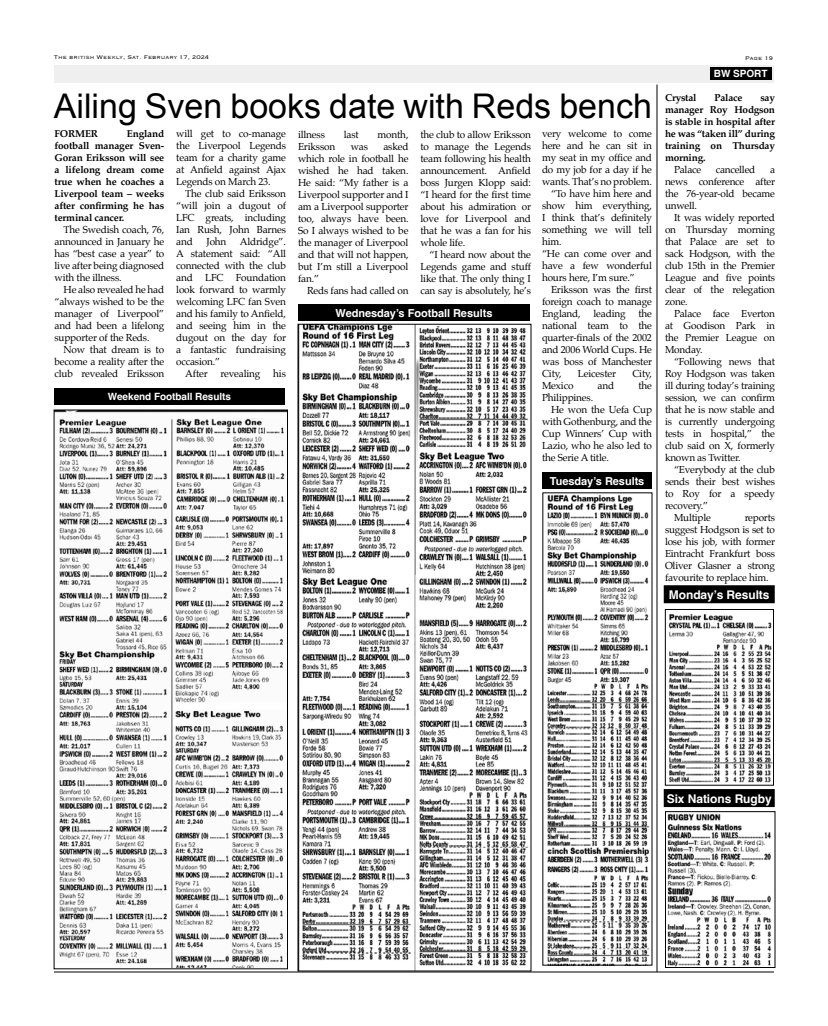
<style>
.page{position:relative;width:828px;height:1026px;background:#fff}
.page>*{position:absolute;margin:0;border:0;box-sizing:border-box;transform-origin:0 0}
.t1{font:34px "Arial";color:#000}
.t2{font:700 12px "Helvetica";letter-spacing:-.005em;color:#fff}
.t3{font:700 11px "Helvetica";letter-spacing:-.005em;color:#fff}
.t4{font:10px/12px "Palatino";letter-spacing:-.015em;color:#000;text-align:justify}
.t5{font:700 10px/12px "Palatino";letter-spacing:-.02em;color:#000;text-align:justify}
.t6{font:700 10px "Helvetica";letter-spacing:-.005em;color:#fff}
.t7{font:300 7px "Copperplate";color:#000}
</style>
<div class="page">
<hr style="left:54px;top:972px;width:720px;height:1px;background:#000">
<div style="left:54px;top:65px;width:720px;height:18px;background:#efeff0"></div>
<div style="left:710px;top:67px;width:62px;height:13px;background:#000"></div>
<div style="left:542px;top:472px;width:110px;height:17px;background:#000"></div>
<div style="left:54px;top:388px;width:231px;height:17px;background:#000"></div>
<div style="left:664px;top:586px;width:110px;height:17px;background:#000"></div>
<div style="left:298px;top:304px;width:232px;height:18px;background:#000"></div>
<img style="left:56px;top:412px;width:230px;height:555px">
<div style="left:54px;top:410px;width:234px;height:559px;border:1px solid #000"></div>
<img style="left:667px;top:813px;width:105px;height:153px">
<div style="left:665px;top:811px;width:111px;height:157px;border:1px solid #000"></div>
<img style="left:547px;top:495px;width:103px;height:468px">
<img style="left:302px;top:326px;width:227px;height:643px">
<div style="left:298px;top:324px;width:233px;height:647px;border:1px solid #000"></div>
<img style="left:668px;top:614px;width:104px;height:169px">
<div style="left:665px;top:609px;width:109px;height:177px;border:1px solid #000"></div>
<div style="left:664px;top:790px;width:110px;height:17px;background:#000"></div>
<div style="left:664px;top:789px;width:110px;height:18px;border:1px solid #000"></div>
<hr style="left:657px;top:85px;width:1px;height:887px;background:#000">
<p class="t7" style="left:54px;top:54px;width:157px">The british Weekly, Sat. February 17, 2024</p>
<p class="t7" style="left:745px;top:55px;width:29px">Page 19</p>
<p class="t6" style="left:710px;top:71px;width:52px">Brits in LA</p>
<p class="t6" style="left:714px;top:69px;width:55px">BW SPORT</p>
<h1 class="t1" style="left:54px;top:87px;width:600px">Ailing Sven books date with Reds bench</h1>
<p class="t5" style="left:54px;top:129px;width:111px;text-indent:72px">England football manager Sven-Goran Eriksson will see a lifelong dream come true when he coaches a Liverpool team – weeks after confirming he has terminal cancer.</p>
<p class="t4" style="left:54px;top:225px;width:111px;text-indent:9px">The Swedish coach, 76, announced in January he has “best case a year” to live after being diagnosed with the illness.</p>
<p class="t4" style="left:54px;top:285px;width:111px;text-indent:9px">He also revealed he had “always wished to be the manager of Liverpool” and had been a lifelong supporter of the Reds.</p>
<p class="t4" style="left:54px;top:345px;width:111px;text-indent:9px">Now that dream is to become a reality after the club revealed Eriksson</p>
<p class="t5" style="left:54px;top:129px;width:45px">FORMER</p>
<p class="t4" style="left:176px;top:129px;width:111px">will get to co-manage the Liverpool Legends team for a charity game at Anfield against Ajax Legends on March 23.</p>
<p class="t4" style="left:176px;top:189px;width:111px;text-indent:9px">The club said Eriksson “will join a dugout of LFC greats, including Ian Rush, John Barnes and</p>
<p class="t4" style="left:206px;top:237px;width:21px">John</p>
<p class="t4" style="left:240px;top:237px;width:48px">Aldridge”.</p>
<p class="t4" style="left:176px;top:249px;width:111px">A statement said: “All</p>
<p class="t4" style="left:176px;top:261px;width:111px">connected with the club</p>
<p class="t4" style="left:176px;top:273px;width:111px">and LFC Foundation</p>
<p class="t4" style="left:176px;top:285px;width:111px">look forward to warmly</p>
<p class="t4" style="left:176px;top:297px;width:111px">welcoming LFC fan Sven</p>
<p class="t4" style="left:176px;top:309px;width:111px">and his family to Anfield,</p>
<p class="t4" style="left:176px;top:321px;width:111px">and seeing him in the</p>
<p class="t4" style="left:176px;top:333px;width:111px">dugout on the day for</p>
<p class="t4" style="left:176px;top:345px;width:111px">a fantastic fundraising</p>
<p class="t4" style="left:176px;top:357px;width:45px">occasion.”</p>
<p class="t4" style="left:185px;top:369px;width:24px">After</p>
<p class="t4" style="left:221px;top:369px;width:42px">revealing</p>
<p class="t4" style="left:273px;top:369px;width:14px">his</p>
<p class="t6" style="left:108px;top:393px;width:125px">Weekend Football Results</p>
<p class="t4" style="left:298px;top:129px;width:28px">illness</p>
<p class="t4" style="left:344px;top:129px;width:16px">last</p>
<p class="t4" style="left:378px;top:129px;width:32px">month,</p>
<p class="t4" style="left:298px;top:141px;width:39px">Eriksson</p>
<p class="t4" style="left:351px;top:141px;width:19px">was</p>
<p class="t4" style="left:298px;top:141px;width:112px;text-indent:85px">asked which role in football he wished he had taken.<br>He said: “My father is a Liverpool supporter and I am a Liverpool supporter too, always have been.<br>So I always wished to be the manager of Liverpool and that will not happen, but I’m still a Liverpool fan.”</p>
<p class="t4" style="left:307px;top:285px;width:103px">Reds fans had called on</p>
<p class="t4" style="left:420px;top:129px;width:112px">the club to allow Eriksson to manage the Legends team following his health announcement. Anfield boss Jurgen Klopp said: “I heard for the first time about his admiration or love for Liverpool and that he was a fan for his whole life.</p>
<p class="t4" style="left:420px;top:249px;width:112px;text-indent:9px">“I heard now about the Legends game and stuff like that. The only thing I can say is absolutely, he’s</p>
<p class="t3" style="left:336px;top:309px;width:158px">Wednesday’s Football Results</p>
<p class="t4" style="left:542px;top:129px;width:112px">very welcome to come</p>
<p class="t4" style="left:542px;top:141px;width:112px">here and he can sit in</p>
<p class="t4" style="left:542px;top:153px;width:112px">my seat in my office and</p>
<p class="t4" style="left:542px;top:165px;width:111px">do my job for a day if he</p>
<p class="t4" style="left:542px;top:177px;width:111px">wants. That’s no problem.</p>
<p class="t4" style="left:551px;top:189px;width:102px">“To have him here and</p>
<p class="t4" style="left:542px;top:201px;width:111px">show him everything,</p>
<p class="t4" style="left:542px;top:213px;width:112px">I think that’s definitely</p>
<p class="t4" style="left:542px;top:225px;width:111px">something we will tell</p>
<p class="t4" style="left:542px;top:237px;width:21px">him.</p>
<p class="t4" style="left:542px;top:249px;width:111px">“He can come over and</p>
<p class="t4" style="left:542px;top:261px;width:112px">have a few wonderful</p>
<p class="t4" style="left:542px;top:273px;width:94px">hours here, I’m sure.”</p>
<p class="t4" style="left:551px;top:285px;width:103px">Eriksson was the first</p>
<p class="t4" style="left:542px;top:297px;width:112px">foreign coach to manage</p>
<p class="t4" style="left:542px;top:309px;width:40px">England,</p>
<p class="t4" style="left:594px;top:309px;width:34px">leading</p>
<p class="t4" style="left:542px;top:309px;width:112px;text-indent:96px">the national team to the quarter-finals of the 2002 and 2006 World Cups. He was boss of Manchester City,</p>
<p class="t4" style="left:578px;top:369px;width:40px">Leicester</p>
<p class="t4" style="left:632px;top:369px;width:21px">City,</p>
<p class="t4" style="left:542px;top:381px;width:33px">Mexico</p>
<p class="t4" style="left:598px;top:381px;width:18px">and</p>
<p class="t4" style="left:638px;top:381px;width:15px">the</p>
<p class="t4" style="left:542px;top:393px;width:53px">Philippines.</p>
<p class="t4" style="left:551px;top:405px;width:103px">He won the Uefa Cup</p>
<p class="t4" style="left:542px;top:417px;width:111px">with Gothenburg, and the</p>
<p class="t4" style="left:542px;top:429px;width:111px">Cup Winners’ Cup with</p>
<p class="t4" style="left:542px;top:441px;width:111px">Lazio, who he also led to</p>
<p class="t4" style="left:542px;top:453px;width:68px">the Serie A title.</p>
<p class="t3" style="left:550px;top:476px;width:96px">Tuesday’s Results</p>
<p class="t5" style="left:665px;top:93px;width:33px">Crystal</p>
<p class="t5" style="left:715px;top:93px;width:29px">Palace</p>
<p class="t5" style="left:665px;top:93px;width:112px;text-indent:95px">say manager Roy Hodgson is stable in hospital after he was “taken ill” during training on Thursday morning.</p>
<p class="t4" style="left:674px;top:165px;width:29px">Palace</p>
<p class="t4" style="left:716px;top:165px;width:41px">cancelled</p>
<p class="t4" style="left:665px;top:165px;width:112px;text-indent:105px">a news conference after the 76-year-old became unwell.</p>
<p class="t4" style="left:665px;top:213px;width:112px;text-indent:9px">It was widely reported on Thursday morning that Palace are set to sack Hodgson, with the club 15th in the Premier League and five points clear of the relegation zone.</p>
<p class="t4" style="left:665px;top:309px;width:111px;text-indent:9px">Palace face Everton at Goodison Park in the Premier League on Monday.</p>
<p class="t4" style="left:665px;top:357px;width:112px;text-indent:9px">“Following news that Roy Hodgson was taken ill during today’s training session, we can confirm that he is now stable and is currently undergoing tests in hospital,” the club said on X, formerly known as Twitter.</p>
<p class="t4" style="left:674px;top:465px;width:102px">“Everybody at the club</p>
<p class="t4" style="left:665px;top:477px;width:111px">sends their best wishes</p>
<p class="t4" style="left:665px;top:489px;width:112px">to Roy for a speedy</p>
<p class="t4" style="left:665px;top:501px;width:45px">recovery.”</p>
<p class="t4" style="left:674px;top:513px;width:38px">Multiple</p>
<p class="t4" style="left:665px;top:513px;width:112px;text-indent:80px">reports suggest Hodgson is set to lose his job, with former Eintracht Frankfurt boss Oliver Glasner a strong favourite to replace him.</p>
<p class="t2" style="left:669px;top:590px;width:102px">Monday’s Results</p>
<p class="t2" style="left:667px;top:793px;width:107px">Six Nations Rugby</p>
</div>
